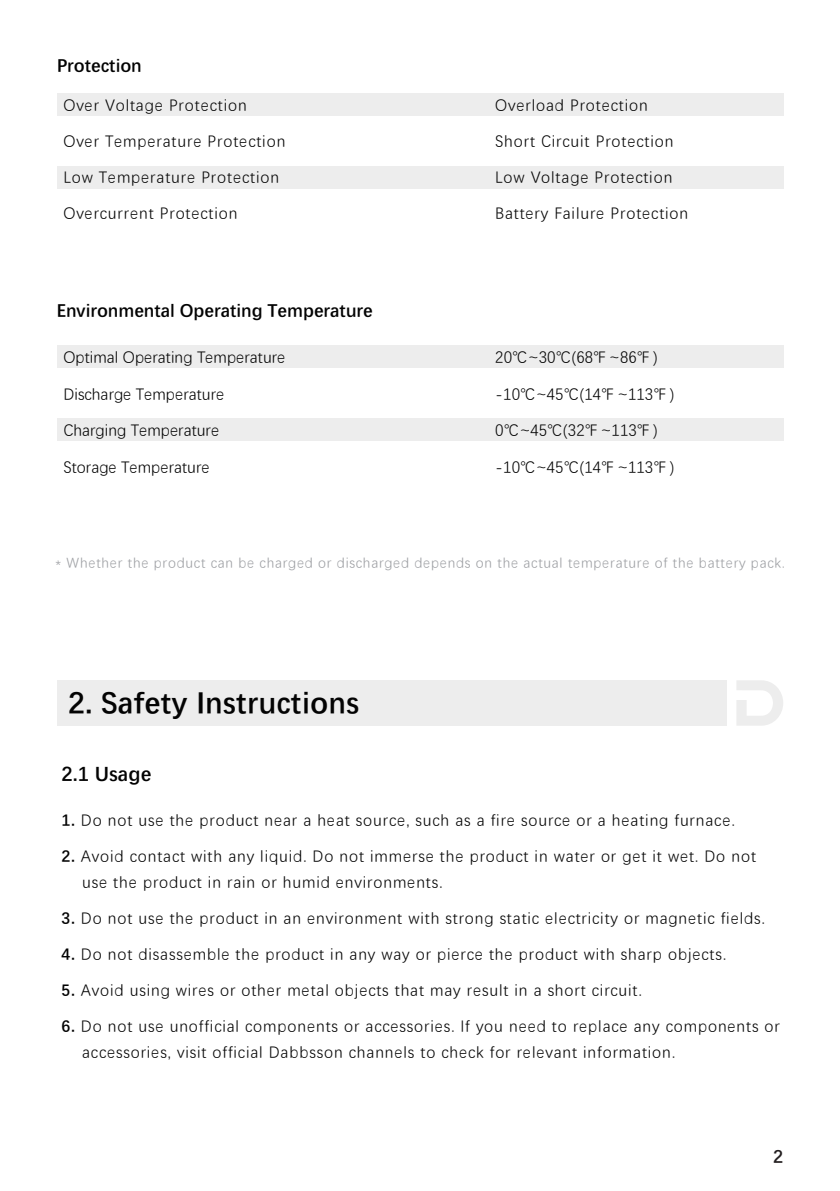
<style>
.page{position:relative;width:840px;height:1191px;background:#fff}
.page>*{position:absolute;margin:0;border:0;box-sizing:border-box;transform-origin:0 0}
.t1{font:700 30px "Deng Xian";letter-spacing:.01em;color:#030303}
.t2{font:700 20px "Deng Xian";letter-spacing:.01em;color:#030303}
.t3{font:700 18px "Deng Xian";color:#030303}
.t4{font:700 18px "Deng Xian";color:#231f20}
.t5{font:16px/26px "Deng Xian";letter-spacing:.05em;color:#030303}
.t6{font:16px "Deng Xian";color:#030303}
.t7{font:14px "Deng Xian";letter-spacing:.05em;color:#9d9fa3}
.s1{font-weight:700}
</style>
<div class="page">
<div style="left:57px;top:680px;width:669px;height:45px;background:#ededed"></div>
<div style="left:57px;top:418px;width:725px;height:23px;background:#ededed"></div>
<div style="left:57px;top:345px;width:725px;height:23px;background:#ededed"></div>
<div style="left:57px;top:93px;width:725px;height:23px;background:#ededed"></div>
<div style="left:57px;top:167px;width:725px;height:22px;background:#ededed"></div>
<svg style="left:736px;top:680px;width:46px;height:45px"></svg>
<p class="t3" style="left:57px;top:54px;width:86px">Protection</p>
<p class="t5" style="left:63px;top:91px;width:185px">Over Voltage Protection</p>
<p class="t5" style="left:63px;top:127px;width:223px">Over Temperature Protection</p>
<p class="t5" style="left:63px;top:163px;width:217px">Low Temperature Protection</p>
<p class="t5" style="left:63px;top:199px;width:176px">Overcurrent Protection</p>
<p class="t3" style="left:57px;top:298px;width:317px">Environmental Operating Temperature</p>
<p class="t6" style="left:63px;top:346px;width:223px">Optimal Operating Temperature</p>
<p class="t6" style="left:63px;top:383px;width:162px">Discharge Temperature</p>
<p class="t6" style="left:63px;top:419px;width:157px">Charging Temperature</p>
<p class="t6" style="left:63px;top:456px;width:148px">Storage Temperature</p>
<p class="t5" style="left:495px;top:91px;width:154px">Overload Protection</p>
<p class="t5" style="left:495px;top:127px;width:180px">Short Circuit Protection</p>
<p class="t5" style="left:495px;top:163px;width:179px">Low Voltage Protection</p>
<p class="t5" style="left:495px;top:199px;width:194px">Battery Failure Protection</p>
<p class="t5" style="left:495px;top:343px;width:164px">20℃~30℃(68℉~86℉)</p>
<p class="t5" style="left:495px;top:380px;width:180px">-10℃~45℃(14℉~113℉)</p>
<p class="t5" style="left:495px;top:416px;width:164px">0℃~45℃(32℉~113℉)</p>
<p class="t5" style="left:495px;top:454px;width:180px">-10℃~45℃(14℉~113℉)</p>
<p class="t7" style="left:56px;top:553px;width:730px">* Whether the product can be charged or discharged depends on the actual temperature of the battery pack.</p>
<h1 class="t1" style="left:68px;top:682px;width:292px">2. Safety Instructions</h1>
<p class="t2" style="left:61px;top:760px;width:91px">2.1 Usage</p>
<p class="t5" style="left:61px;top:806px;width:674px"><span class="s1">1.</span> Do not use the product near a heat source, such as a fire source or a heating furnace.</p>
<p class="t5" style="left:82px;top:842px;width:675px;text-indent:-21px"><span class="s1">2.</span> Avoid contact with any liquid. Do not immerse the product in water or get it wet. Do not use the product in rain or humid environments.</p>
<p class="t5" style="left:61px;top:904px;width:704px"><span class="s1">3.</span> Do not use the product in an environment with strong static electricity or magnetic fields.</p>
<p class="t5" style="left:61px;top:940px;width:666px"><span class="s1">4.</span> Do not disassemble the product in any way or pierce the product with sharp objects.</p>
<p class="t5" style="left:61px;top:976px;width:582px"><span class="s1">5.</span> Avoid using wires or other metal objects that may result in a short circuit.</p>
<p class="t5" style="left:82px;top:1012px;width:699px;text-indent:-21px"><span class="s1">6.</span> Do not use unofficial components or accessories. If you need to replace any components or accessories, visit official Dabbsson channels to check for relevant information.</p>
<p class="t4" style="left:772px;top:1144px;width:11px">2</p>
</div>
